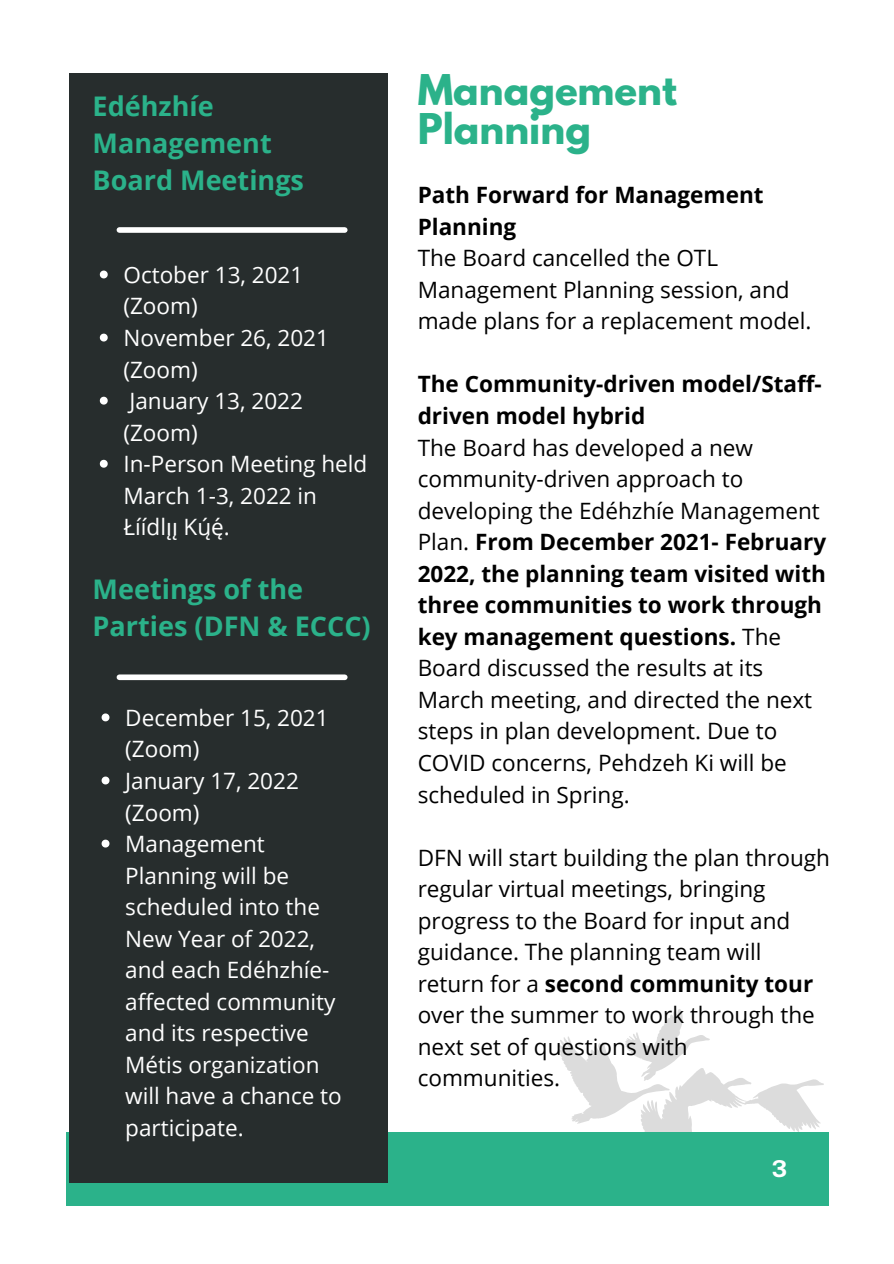
<style>
.page{position:relative;width:894px;height:1264px;background:#fff}
.page>*{position:absolute;margin:0;border:0;box-sizing:border-box;transform-origin:0 0}
.t1{font:700 37.5px/38.2px "League Spartan";color:#2bb28a}
.t2{font:700 27px/37.2px "Open Sans";color:#2bb28a}
.t3{font:700 23.25px "Public Sans";color:#fff}
.t4{font:22.5px/31.5px "Open Sans";color:#000}
.t5{font:22.5px/31.5px "Open Sans";color:#fff}
.t6{font:700 22.5px/31.5px "Open Sans";color:#000}
.s1{font-family:"Noto Sans"}
.s2{font-weight:700}
</style>
<div class="page">
<svg style="left:558px;top:1009px;width:265px;height:123px"></svg>
<div style="left:66px;top:1132px;width:762px;height:73px;background:#2bb28a"></div>
<div style="left:69px;top:73px;width:318px;height:1109px;background:#272d2d"></div>
<div style="left:119px;top:227px;width:225px;height:6px;background:#fff"></div>
<svg style="left:100px;top:270px;width:8px;height:8px"></svg>
<svg style="left:100px;top:333px;width:8px;height:8px"></svg>
<svg style="left:100px;top:397px;width:8px;height:7px"></svg>
<svg style="left:100px;top:460px;width:8px;height:7px"></svg>
<div style="left:119px;top:674px;width:225px;height:6px;background:#fff"></div>
<svg style="left:102px;top:713px;width:7px;height:8px"></svg>
<svg style="left:102px;top:776px;width:7px;height:8px"></svg>
<svg style="left:102px;top:839px;width:7px;height:8px"></svg>
<p class="t2" style="left:93px;top:87px;width:180px">Edéhzhíe<br>Management</p>
<p class="t2" style="left:93px;top:161px;width:213px">Board Meetings</p>
<p class="t5" style="left:123px;top:258px;width:181px">October 13, 2021 (Zoom)</p>
<p class="t5" style="left:123px;top:321px;width:207px">November 26, 2021 (Zoom)</p>
<p class="t5" style="left:123px;top:384px;width:181px">January 13, 2022 (Zoom)</p>
<p class="t5" style="left:123px;top:447px;width:245px">In-Person Meeting held<br>March 1-3, 2022 in<br>Łíídl<span class="s1">ı̨ ı̨</span> Kų́ę́.</p>
<p class="t2" style="left:93px;top:570px;width:212px">Meetings of the</p>
<p class="t2" style="left:93px;top:607px;width:279px">Parties (DFN &amp; ECCC)</p>
<p class="t5" style="left:125px;top:701px;width:205px">December 15, 2021 (Zoom)</p>
<p class="t5" style="left:125px;top:764px;width:175px">January 17, 2022 (Zoom)</p>
<p class="t5" style="left:125px;top:827px;width:218px">Management<br>Planning will be scheduled into the<br>New Year of 2022, and each Edéhzhíe&shy;affected community and its respective<br>Métis organization will have a chance to participate.</p>
<p class="t1" style="left:417px;top:76px;width:261px">Management<br>Planning</p>
<p class="t6" style="left:417px;top:179px;width:347px">Path Forward for Management<br>Planning</p>
<p class="t4" style="left:417px;top:242px;width:395px">The Board cancelled the OTL<br>Management Planning session, and made plans for a replacement model.</p>
<p class="t6" style="left:417px;top:368px;width:405px">The Community-driven model/Staff&shy;driven model hybrid</p>
<p class="t4" style="left:417px;top:431px;width:410px">The Board has developed a new community-driven approach to developing the Edéhzhíe Management<br>Plan. <span class="s2">From December 2021- February<br>2022, the planning team visited with three communities to work through key management questions.</span> The<br>Board discussed the results at its<br>March meeting, and directed the next steps in plan development. Due to<br>COVID concerns, Pehdzeh Ki will be scheduled in Spring.</p>
<p class="t4" style="left:417px;top:841px;width:414px">DFN will start building the plan through regular virtual meetings, bringing progress to the Board for input and guidance. The planning team will return for a <span class="s2">second community tour </span>over the summer to work through the next set of questions with communities.</p>
<p class="t3" style="left:771px;top:1154px;width:17px">3</p>
</div>
